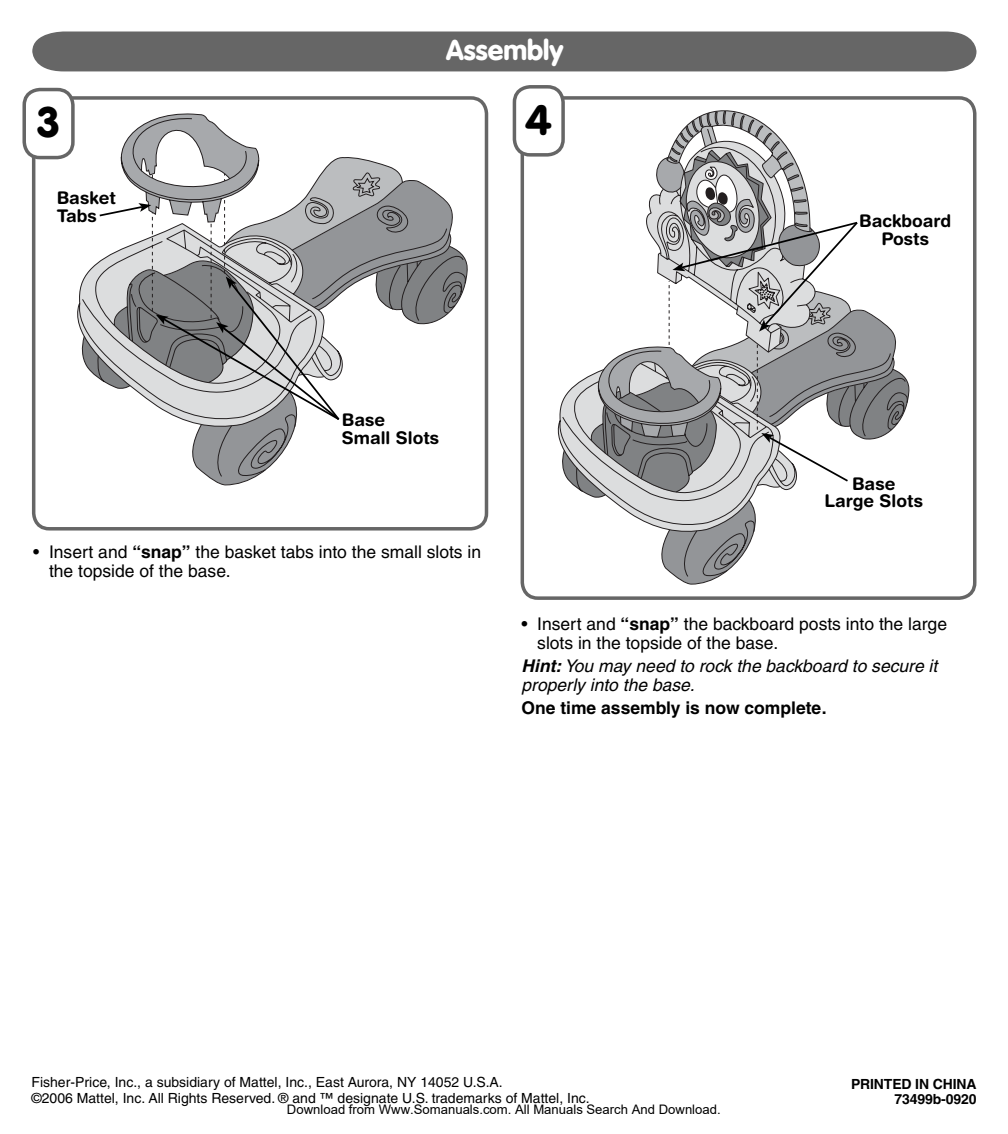
<style>
.page{position:relative;width:1008px;height:1134px;background:#fff}
.page>*{position:absolute;margin:0;border:0;box-sizing:border-box;transform-origin:0 0}
.t1{font:900 42px "VAG Rounded";color:#000}
.t2{font:900 28px "VAG Rounded";color:#fff}
.t3{font:17.5px/19.2px "Helvetica";color:#000}
.t4{font:italic 17.5px/19.2px "Helvetica";color:#000}
.t5{font:700 17.5px/17.5px "Helvetica Rounded";color:#000;text-align:center}
.t6{font:700 17.5px "Helvetica";color:#000}
.t7{font:14px/15.8px "Helvetica";color:#000}
.t8{font:700 14px/14.9px "Helvetica";letter-spacing:-.01em;color:#000;text-align:right}
.t9{font:13.12px "Arial";color:#000}
.s1{font-weight:700}
</style>
<div class="page">
<div style="left:521px;top:96px;width:455px;height:504px;border:4px solid #666;border-radius:16px"></div>
<div style="left:514px;top:87px;width:49px;height:68px;background:#fff;border-radius:16px"></div>
<div style="left:513px;top:85px;width:52px;height:72px;border:4px solid #666;border-radius:16px"></div>
<div style="left:32px;top:32px;width:944px;height:39px;background:#666"></div>
<div style="left:32px;top:96px;width:456px;height:435px;border:4px solid #666;border-radius:16px"></div>
<div style="left:24px;top:90px;width:49px;height:68px;background:#fff;border-radius:16px"></div>
<div style="left:22px;top:88px;width:53px;height:71px;border:4px solid #666;border-radius:16px"></div>
<svg style="left:552px;top:98px;width:358px;height:486px"></svg>
<svg style="left:81px;top:113px;width:387px;height:372px"></svg>
<h1 class="t1" style="left:37px;top:105px;width:23px">3</h1>
<p class="t5" style="left:57px;top:191px;width:61px;text-align:left">Basket<br>Tabs</p>
<h2 class="t2" style="left:446px;top:38px;width:119px">Assembly</h2>
<h1 class="t1" style="left:526px;top:102px;width:27px">4</h1>
<p class="t5" style="left:342px;top:413px;width:99px;text-align:left">Base<br>Small Slots</p>
<p class="t3" style="left:49px;top:544px;width:434px;text-indent:-16px">• Insert and <span class="s1">“snap”</span> the basket tabs into the small slots in the topside of the base.</p>
<p class="t5" style="left:859px;top:214px;width:93px">Backboard<br>Posts</p>
<p class="t5" style="left:824px;top:476px;width:100px">Base<br>Large Slots</p>
<p class="t3" style="left:537px;top:615px;width:411px;text-indent:-16px">• Insert and <span class="s1">“snap”</span> the backboard posts into the large slots in the topside of the base.</p>
<p class="t4" style="left:522px;top:657px;width:417px"><span class="s1">Hint:</span> You may need to rock the backboard to secure it properly into the base.</p>
<p class="t6" style="left:522px;top:701px;width:307px">One time assembly is now complete.</p>
<p class="t7" style="left:32px;top:1076px;width:560px">Fisher-Price, Inc., a subsidiary of Mattel, Inc., East Aurora, NY 14052 U.S.A.<br>©2006 Mattel, Inc. All Rights Reserved. ® and ™ designate U.S. trademarks of Mattel, Inc.</p>
<p class="t9" style="left:287px;top:1102px;width:435px">Download from Www.Somanuals.com. All Manuals Search And Download.</p>
<p class="t8" style="left:851px;top:1078px;width:127px">PRINTED IN CHINA<br>73499b-0920</p>
</div>
